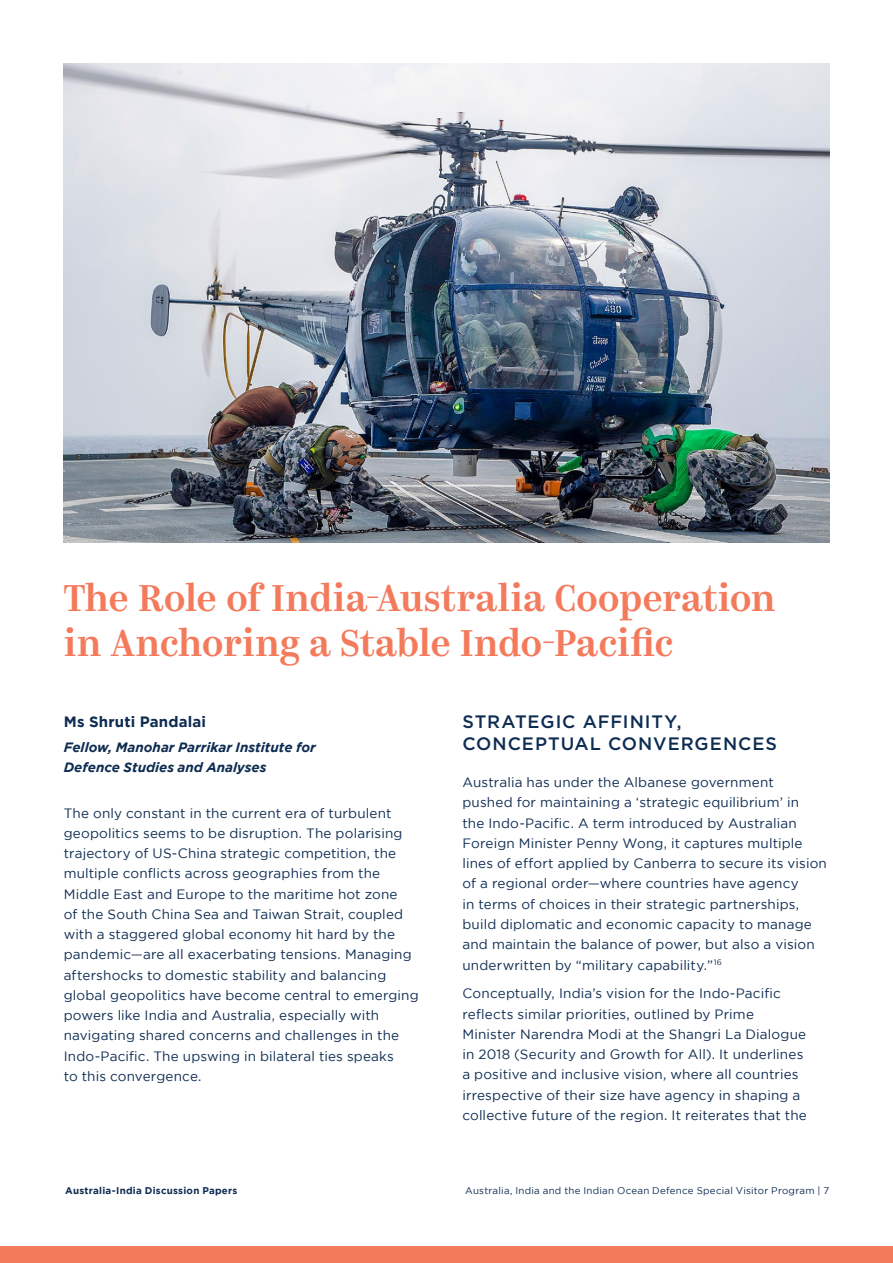
<style>
.page{position:relative;width:893px;height:1263px;background:#fff}
.page>*{position:absolute;margin:0;border:0;box-sizing:border-box;transform-origin:0 0}
.t1{font:500 37.5px/45px "Kazimir";letter-spacing:-.005em;color:#f47a5c}
.H2_-_body_copy{font:500 18px/21.6px "Gotham";letter-spacing:.05em;color:#0e2c51}
.Author{font:700 15px "Gotham";letter-spacing:.015em;color:#0e2c51}
.Body{font:13.5px/20.2px "Gotham";letter-spacing:.01em;color:#0e2c51}
.t2{font:italic 700 13.5px/20.2px "Gotham";letter-spacing:-.005em;color:#0e2c51}
.t3{font:9.75px "Gotham";letter-spacing:.025em;color:#0e2c51}
.t4{font:700 9.75px "Gotham";letter-spacing:.025em;color:#0e2c51}
</style>
<div class="page">
<div style="left:0;top:1246px;width:893px;height:17px;background:#f47a5c"></div>
<img style="left:64px;top:63px;width:765px;height:479px">
<h1 class="t1" style="left:64px;top:577px;width:714px">The Role of India-Australia Cooperation in Anchoring a Stable Indo-Pacific</h1>
<p class="Author" style="left:64px;top:713px;width:144px">Ms Shruti Pandalai</p>
<p class="t2" style="left:64px;top:736px;width:254px">Fellow, Manohar Parrikar Institute for<br>Defence Studies and Analyses</p>
<p class="Body" style="left:64px;top:802px;width:356px">The only constant in the current era of turbulent geopolitics seems to be disruption. The polarising trajectory of US-China strategic competition, the multiple conflicts across geographies from the Middle East and Europe to the maritime hot zone<br>of the South China Sea and Taiwan Strait, coupled with a staggered global economy hit hard by the pandemic—are all exacerbating tensions. Managing aftershocks to domestic stability and balancing global geopolitics have become central to emerging powers like India and Australia, especially with navigating shared concerns and challenges in the Indo-Pacific. The upswing in bilateral ties speaks<br>to this convergence.</p>
<p class="H2_-_body_copy" style="left:462px;top:711px;width:316px">STRATEGIC AFFINITY,<br>CONCEPTUAL CONVERGENCES</p>
<p class="Body" style="left:462px;top:772px;width:366px">Australia has under the Albanese government pushed for maintaining a ‘strategic equilibrium’ in<br>the Indo-Pacific. A term introduced by Australian Foreign Minister Penny Wong, it captures multiple lines of effort applied by Canberra to secure its vision of a regional order—where countries have agency<br>in terms of choices in their strategic partnerships, build diplomatic and economic capacity to manage and maintain the balance of power, but also a vision underwritten by “military capability.”<sup>16</sup></p>
<p class="Body" style="left:462px;top:983px;width:346px">Conceptually, India’s vision for the Indo-Pacific reflects similar priorities, outlined by Prime Minister Narendra Modi at the Shangri La Dialogue in 2018 (Security and Growth for All). It underlines a positive and inclusive vision, where all countries irrespective of their size have agency in shaping a collective future of the region. It reiterates that the</p>
<p class="t4" style="left:65px;top:1185px;width:174px">Australia-India Discussion Papers</p>
<p class="t3" style="left:465px;top:1185px;width:365px">Australia, India and the Indian Ocean Defence Special Visitor Program | 7</p>
</div>
